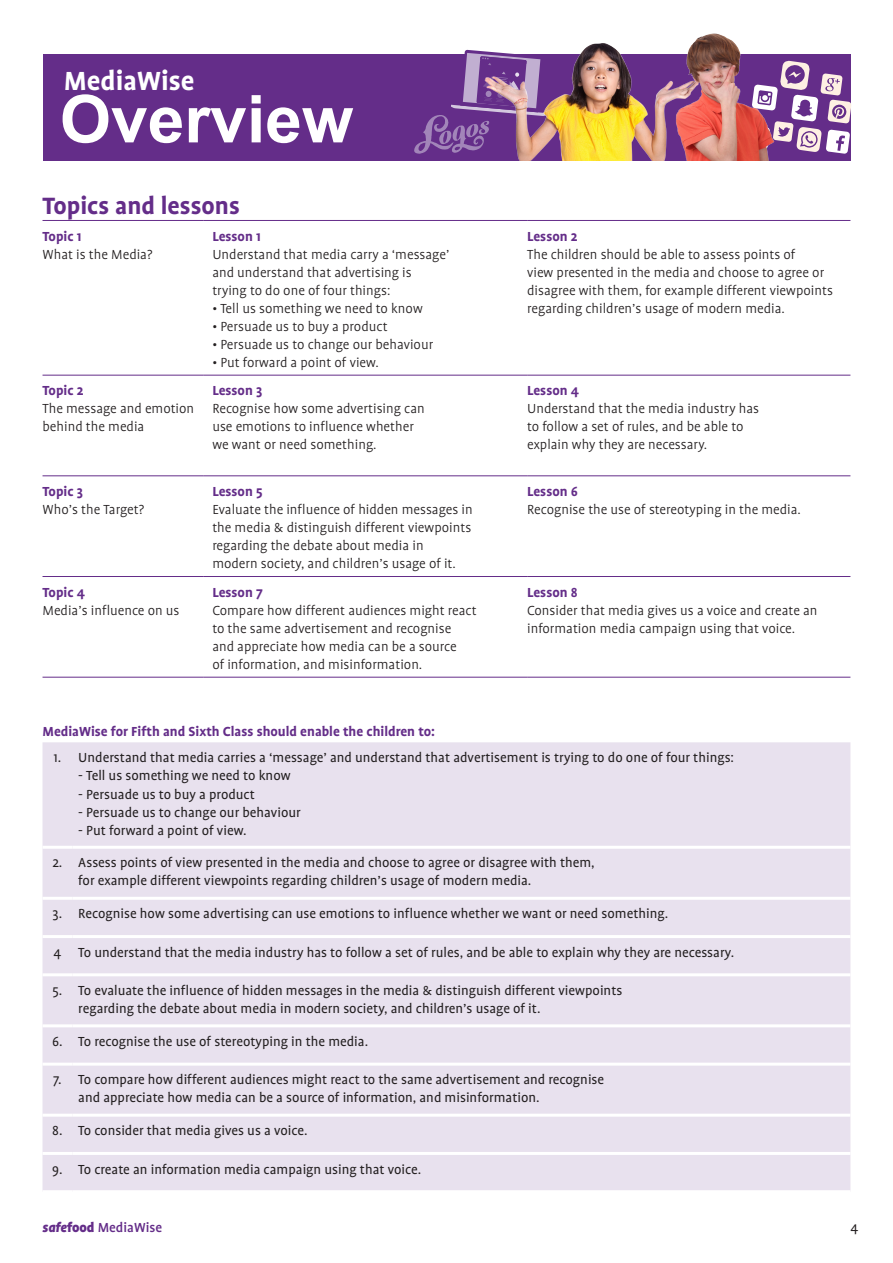
<style>
.page{position:relative;width:893px;height:1263px;background:#fff}
.page>*{position:absolute;margin:0;border:0;box-sizing:border-box;transform-origin:0 0}
.t1{font:700 66px "Arial";color:#fff}
.t2{font:700 30px "Profile";color:#fff}
.Heading_SF_Purple{font:700 27px "Profile";color:#642d89}
.Body{font:300 15px/18px "Profile";color:#231f20}
.Bullet{font:15px/18px "Profile";color:#231f20}
.Bullet-2{font:300 15px/18px "Profile";color:#231f20}
.Body-2{font:15px "Profile";color:#231f20}
.Subhead2_SF_purple{font:700 15px "Profile";color:#642d89}
.Body-3{font:700 15px "Profile";color:#642d89}
.t3{font:500 15px "Profile";color:#642d89}
.s1{font-weight:900;font-style:italic}
.s2{font-weight:900}
</style>
<div class="page">
<div style="left:43px;top:54px;width:808px;height:106px;background:#642d89"></div>
<svg style="left:414px;top:50px;width:66px;height:104px"></svg>
<img style="left:480px;top:43px;width:189px;height:117px">
<svg style="left:781px;top:60px;width:70px;height:94px"></svg>
<img style="left:669px;top:33px;width:112px;height:127px">
<div style="left:43px;top:742px;width:807px;height:448px;background:#e8e1ee"></div>
<hr style="left:43px;top:846px;width:29px;height:3px;background:#fff">
<hr style="left:72px;top:846px;width:778px;height:3px;background:#fff">
<hr style="left:43px;top:897px;width:29px;height:3px;background:#fff">
<hr style="left:72px;top:897px;width:778px;height:3px;background:#fff">
<hr style="left:43px;top:935px;width:29px;height:3px;background:#fff">
<hr style="left:72px;top:935px;width:778px;height:3px;background:#fff">
<hr style="left:43px;top:973px;width:29px;height:3px;background:#fff">
<hr style="left:72px;top:973px;width:778px;height:3px;background:#fff">
<hr style="left:43px;top:1024px;width:29px;height:3px;background:#fff">
<hr style="left:72px;top:1024px;width:778px;height:3px;background:#fff">
<hr style="left:43px;top:1063px;width:29px;height:3px;background:#fff">
<hr style="left:72px;top:1063px;width:778px;height:3px;background:#fff">
<hr style="left:43px;top:1114px;width:29px;height:3px;background:#fff">
<hr style="left:72px;top:1114px;width:778px;height:3px;background:#fff">
<hr style="left:43px;top:1152px;width:29px;height:3px;background:#fff">
<hr style="left:72px;top:1152px;width:778px;height:3px;background:#fff">
<hr style="left:43px;top:220px;width:161px;height:1px;background:#642d89">
<hr style="left:204px;top:220px;width:323px;height:1px;background:#642d89">
<hr style="left:527px;top:220px;width:323px;height:1px;background:#642d89">
<hr style="left:43px;top:375px;width:161px;height:1px;background:#642d89">
<hr style="left:204px;top:375px;width:323px;height:1px;background:#642d89">
<hr style="left:527px;top:375px;width:323px;height:1px;background:#642d89">
<hr style="left:43px;top:475px;width:161px;height:1px;background:#642d89">
<hr style="left:204px;top:475px;width:323px;height:1px;background:#642d89">
<hr style="left:527px;top:475px;width:323px;height:1px;background:#642d89">
<hr style="left:43px;top:576px;width:161px;height:1px;background:#642d89">
<hr style="left:204px;top:576px;width:323px;height:1px;background:#642d89">
<hr style="left:527px;top:576px;width:323px;height:1px;background:#642d89">
<hr style="left:43px;top:677px;width:161px;height:1px;background:#642d89">
<hr style="left:204px;top:677px;width:323px;height:1px;background:#642d89">
<hr style="left:527px;top:677px;width:323px;height:1px;background:#642d89">
<p class="t2" style="left:64px;top:65px;width:132px">MediaWise</p>
<p class="t1" style="left:60px;top:76px;width:295px">Overview</p>
<p class="Heading_SF_Purple" style="left:43px;top:191px;width:199px">Topics and lessons</p>
<p class="Subhead2_SF_purple" style="left:43px;top:228px;width:41px">Topic 1</p>
<p class="Body" style="left:43px;top:245px;width:111px">What is the Media?</p>
<p class="Subhead2_SF_purple" style="left:212px;top:228px;width:50px">Lesson 1</p>
<p class="Bullet-2" style="left:212px;top:245px;width:239px">Understand that media carry a ‘message’ and understand that advertising is trying to do one of four things:</p>
<p class="Bullet-2" style="left:212px;top:299px;width:212px">• Tell us something we need to know</p>
<p class="Bullet-2" style="left:212px;top:317px;width:177px">• Persuade us to buy a product</p>
<p class="Bullet-2" style="left:212px;top:335px;width:222px">• Persuade us to change our behaviour</p>
<p class="Bullet-2" style="left:212px;top:353px;width:168px">• Put forward a point of view.</p>
<p class="Subhead2_SF_purple" style="left:43px;top:383px;width:43px">Topic 2</p>
<p class="Body" style="left:43px;top:400px;width:153px">The message and emotion behind the media</p>
<p class="Body-3" style="left:212px;top:383px;width:51px">Lesson 3</p>
<p class="Body" style="left:212px;top:400px;width:214px">Recognise how some advertising can use emotions to influence whether we want or need something.</p>
<p class="Subhead2_SF_purple" style="left:43px;top:483px;width:42px">Topic 3</p>
<p class="Body" style="left:43px;top:500px;width:103px">Who’s the Target?</p>
<p class="Body-3" style="left:212px;top:483px;width:52px">Lesson 5</p>
<p class="Body" style="left:212px;top:500px;width:262px">Evaluate the influence of hidden messages in the media &amp; distinguish different viewpoints regarding the debate about media in modern society, and children’s usage of it.</p>
<p class="Subhead2_SF_purple" style="left:43px;top:584px;width:44px">Topic 4</p>
<p class="Body" style="left:43px;top:601px;width:138px">Media’s influence on us</p>
<p class="Body-3" style="left:212px;top:584px;width:52px">Lesson 7</p>
<p class="Body" style="left:212px;top:601px;width:266px">Compare how different audiences might react to the same advertisement and recognise and appreciate how media can be a source<br>of information, and misinformation.</p>
<p class="Subhead2_SF_purple" style="left:527px;top:228px;width:52px">Lesson 2</p>
<p class="Body" style="left:527px;top:245px;width:307px">The children should be able to assess points of<br>view presented in the media and choose to agree or disagree with them, for example different viewpoints regarding children’s usage of modern media.</p>
<p class="Subhead2_SF_purple" style="left:527px;top:383px;width:53px">Lesson 4</p>
<p class="Body" style="left:527px;top:400px;width:234px">Understand that the media industry has to follow a set of rules, and be able to explain why they are necessary.</p>
<p class="Subhead2_SF_purple" style="left:527px;top:483px;width:52px">Lesson 6</p>
<p class="Body" style="left:527px;top:500px;width:275px">Recognise the use of stereotyping in the media.</p>
<p class="Subhead2_SF_purple" style="left:527px;top:584px;width:52px">Lesson 8</p>
<p class="Body" style="left:527px;top:601px;width:292px">Consider that media gives us a voice and create an information media campaign using that voice.</p>
<p class="Subhead2_SF_purple" style="left:43px;top:724px;width:394px">MediaWise for Fifth and Sixth Class should enable the children to:</p>
<p class="Bullet" style="left:54px;top:749px;width:9px">1.</p>
<p class="Bullet" style="left:78px;top:749px;width:657px">Understand that media carries a ‘message’ and understand that advertisement is trying to do one of four things:</p>
<p class="Body-2" style="left:78px;top:768px;width:214px">- Tell us something we need to know</p>
<p class="Body-2" style="left:78px;top:786px;width:178px">- Persuade us to buy a product</p>
<p class="Body-2" style="left:78px;top:804px;width:224px">- Persuade us to change our behaviour</p>
<p class="Body-2" style="left:78px;top:822px;width:170px">- Put forward a point of view.</p>
<p class="Bullet" style="left:52px;top:854px;width:12px">2.</p>
<p class="Bullet" style="left:78px;top:854px;width:518px">Assess points of view presented in the media and choose to agree or disagree with them, for example different viewpoints regarding children’s usage of modern media.</p>
<p class="Bullet" style="left:53px;top:905px;width:11px">3.</p>
<p class="Bullet" style="left:78px;top:905px;width:591px">Recognise how some advertising can use emotions to influence whether we want or need something.</p>
<p class="Bullet" style="left:54px;top:943px;width:9px">4</p>
<p class="Bullet" style="left:78px;top:943px;width:657px">To understand that the media industry has to follow a set of rules, and be able to explain why they are necessary.</p>
<p class="Bullet" style="left:52px;top:981px;width:11px">5.</p>
<p class="Bullet" style="left:78px;top:981px;width:546px">To evaluate the influence of hidden messages in the media &amp; distinguish different viewpoints regarding the debate about media in modern society, and children’s usage of it.</p>
<p class="Bullet" style="left:52px;top:1032px;width:12px">6.</p>
<p class="Bullet" style="left:78px;top:1032px;width:291px">To recognise the use of stereotyping in the media.</p>
<p class="Bullet" style="left:53px;top:1071px;width:10px">7.</p>
<p class="Bullet" style="left:78px;top:1071px;width:527px">To compare how different audiences might react to the same advertisement and recognise and appreciate how media can be a source of information, and misinformation.</p>
<p class="Bullet" style="left:52px;top:1122px;width:12px">8.</p>
<p class="Body-2" style="left:78px;top:1123px;width:231px">To consider that media gives us a voice.</p>
<p class="Bullet" style="left:52px;top:1160px;width:12px">9.</p>
<p class="Body-2" style="left:78px;top:1161px;width:344px">To create an information media campaign using that voice.</p>
<p class="t3" style="left:43px;top:1220px;width:121px"><span class="s1">safe</span><span class="s2">food</span> MediaWise</p>
<p class="Bullet" style="left:850px;top:1218px;width:9px">4</p>
</div>
